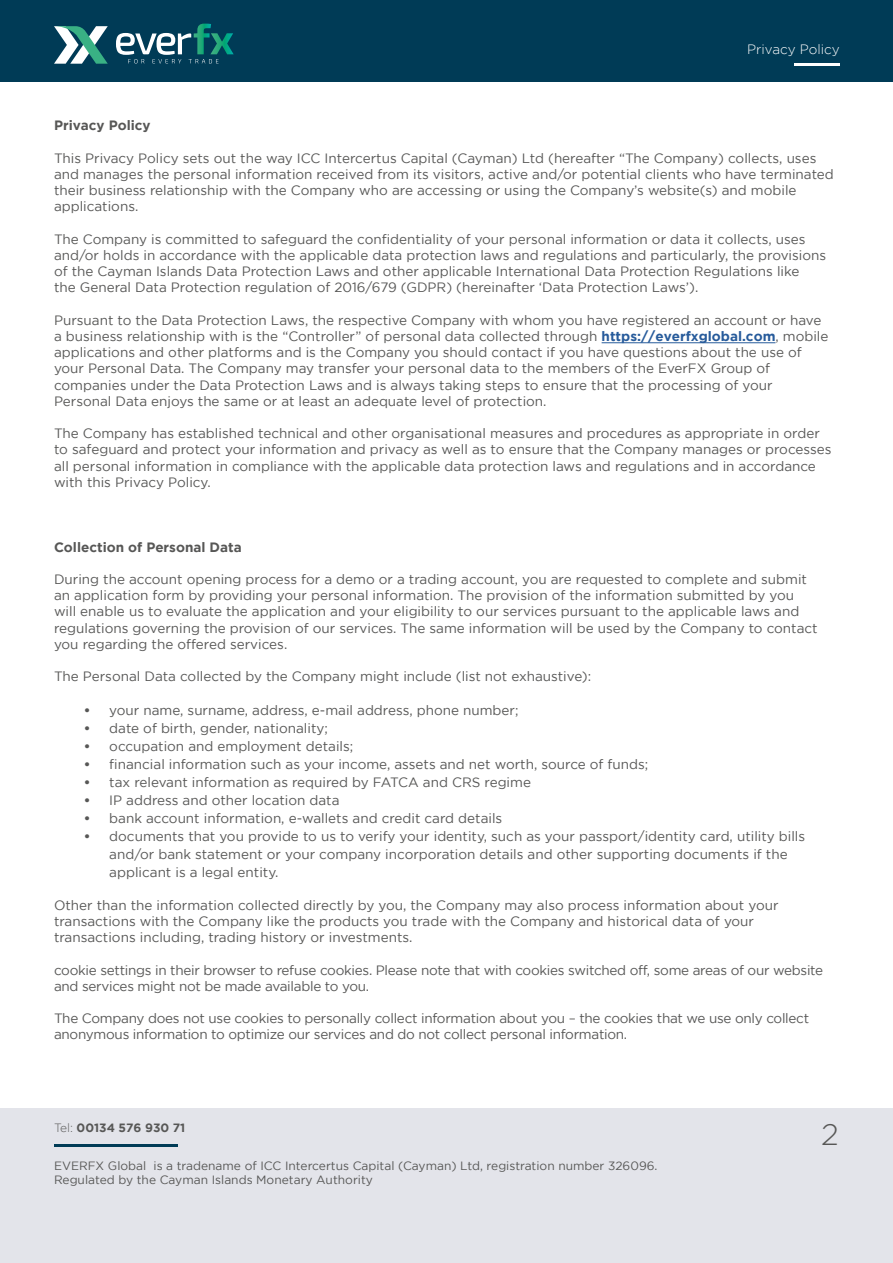
<style>
.page{position:relative;width:893px;height:1263px;background:#fff}
.page>*{position:absolute;margin:0;border:0;box-sizing:border-box;transform-origin:0 0}
.t1{font:300 30px "Gotham";color:#575756}
.t2{font:13.5px/16.2px "Gotham";color:#575756}
.t3{font:13.5px/16.2px "Gotham";letter-spacing:-.02em;color:#575756}
.t4{font:700 13.5px "Gotham";color:#575756}
.t5{font:300 13.5px "Gotham";color:#fff}
.t6{font:12px/14.4px "Gotham";color:#575756}
.t7{font:700 12px "Gotham";color:#575756}
.s1{font-weight:700;color:#275b9b}
.s2{font-weight:700}
.s3{font-weight:300}
</style>
<div class="page">
<div style="left:0;top:0;width:893px;height:82px;background:#003b56"></div>
<div style="left:0;top:1108px;width:893px;height:155px;background:#e3e4ea"></div>
<hr style="left:54px;top:1144px;width:123px;height:2px;background:#003b56">
<hr style="left:794px;top:64px;width:45px;height:2px;background:#fff">
<svg style="left:54px;top:26px;width:54px;height:38px"></svg>
<svg style="left:116px;top:24px;width:118px;height:39px"></svg>
<hr style="left:602px;top:342px;width:173px;height:1px;background:#275b9b">
<p class="t5" style="left:747px;top:42px;width:94px">Privacy Policy</p>
<p class="t4" style="left:54px;top:118px;width:98px">Privacy Policy</p>
<p class="t2" style="left:54px;top:150px;width:781px">This Privacy Policy sets out the way ICC Intercertus Capital (Cayman) Ltd (hereafter “The Company) collects, uses and manages the personal information received from its visitors, active and/or potential clients who have terminated their business relationship with the Company who are accessing or using the Company’s website(s) and mobile applications.</p>
<p class="t2" style="left:54px;top:231px;width:774px">The Company is committed to safeguard the confidentiality of your personal information or data it collects, uses and/or holds in accordance with the applicable data protection laws and regulations and particularly, the provisions of the Cayman Islands Data Protection Laws and other applicable International Data Protection Regulations like<br>the General Data Protection regulation of 2016/679 (GDPR) (hereinafter ‘Data Protection Laws’).</p>
<p class="t2" style="left:54px;top:312px;width:776px">Pursuant to the Data Protection Laws, the respective Company with whom you have registered an account or have a business relationship with is the “Controller” of personal data collected through <span class="s1">https://everfxglobal.com</span>, mobile applications and other platforms and is the Company you should contact if you have questions about the use of your Personal Data. The Company may transfer your personal data to the members of the EverFX Group of companies under the Data Protection Laws and is always taking steps to ensure that the processing of your Personal Data enjoys the same or at least an adequate level of protection.</p>
<p class="t2" style="left:54px;top:425px;width:779px">The Company has established technical and other organisational measures and procedures as appropriate in order to safeguard and protect your information and privacy as well as to ensure that the Company manages or processes all personal information in compliance with the applicable data protection laws and regulations and in accordance with this Privacy Policy.</p>
<p class="t4" style="left:54px;top:539px;width:189px">Collection of Personal Data</p>
<p class="t2" style="left:54px;top:571px;width:765px">During the account opening process for a demo or a trading account, you are requested to complete and submit an application form by providing your personal information. The provision of the information submitted by you will enable us to evaluate the application and your eligibility to our services pursuant to the applicable laws and regulations governing the provision of our services. The same information will be used by the Company to contact you regarding the offered services.</p>
<p class="t2" style="left:54px;top:668px;width:539px">The Personal Data collected by the Company might include (list not exhaustive):</p>
<p class="t2" style="left:84px;top:702px;width:436px"><span class="s2">•</span> your name, surname, address, e-mail address, phone number;</p>
<p class="t2" style="left:84px;top:720px;width:246px"><span class="s2">•</span> date of birth, gender, nationality;</p>
<p class="t2" style="left:84px;top:738px;width:271px"><span class="s2">•</span> occupation and employment details;</p>
<p class="t2" style="left:84px;top:756px;width:566px"><span class="s2">•</span> financial information such as your income, assets and net worth, source of funds;</p>
<p class="t2" style="left:84px;top:774px;width:449px"><span class="s2">•</span> tax relevant information as required by FATCA and CRS regime</p>
<p class="t2" style="left:84px;top:792px;width:257px"><span class="s2">•</span> IP address and other location data</p>
<p class="t2" style="left:84px;top:810px;width:420px"><span class="s2">•</span> bank account information, e-wallets and credit card details</p>
<p class="t2" style="left:109px;top:827px;width:697px;line-height:18px;text-indent:-26px"><span class="s2">•</span> documents that you provide to us to verify your identity, such as your passport/identity card, utility bills and/or bank statement or your company incorporation details and other supporting documents if the applicant is a legal entity.</p>
<p class="t2" style="left:54px;top:897px;width:726px">Other than the information collected directly by you, the Company may also process information about your transactions with the Company like the products you trade with the Company and historical data of your transactions including, trading history or investments.</p>
<p class="t3" style="left:54px;top:961px;width:771px">cookie settings in their browser to refuse cookies. Please note that with cookies switched off, some areas of our website and services might not be made available to you.</p>
<p class="t3" style="left:54px;top:1010px;width:757px">The Company does not use cookies to personally collect information about you – the cookies that we use only collect anonymous information to optimize our services and do not collect personal information.</p>
<p class="t7" style="left:54px;top:1121px;width:133px"><span class="s3">Tel:</span> 00134 576 930 71</p>
<h1 class="t1" style="left:821px;top:1118px;width:19px">2</h1>
<p class="t6" style="left:54px;top:1158px;width:605px">EVERFX Global is a tradename of ICC Intercertus Capital (Cayman) Ltd, registration number 326096.<br>Regulated by the Cayman Islands Monetary Authority</p>
</div>
